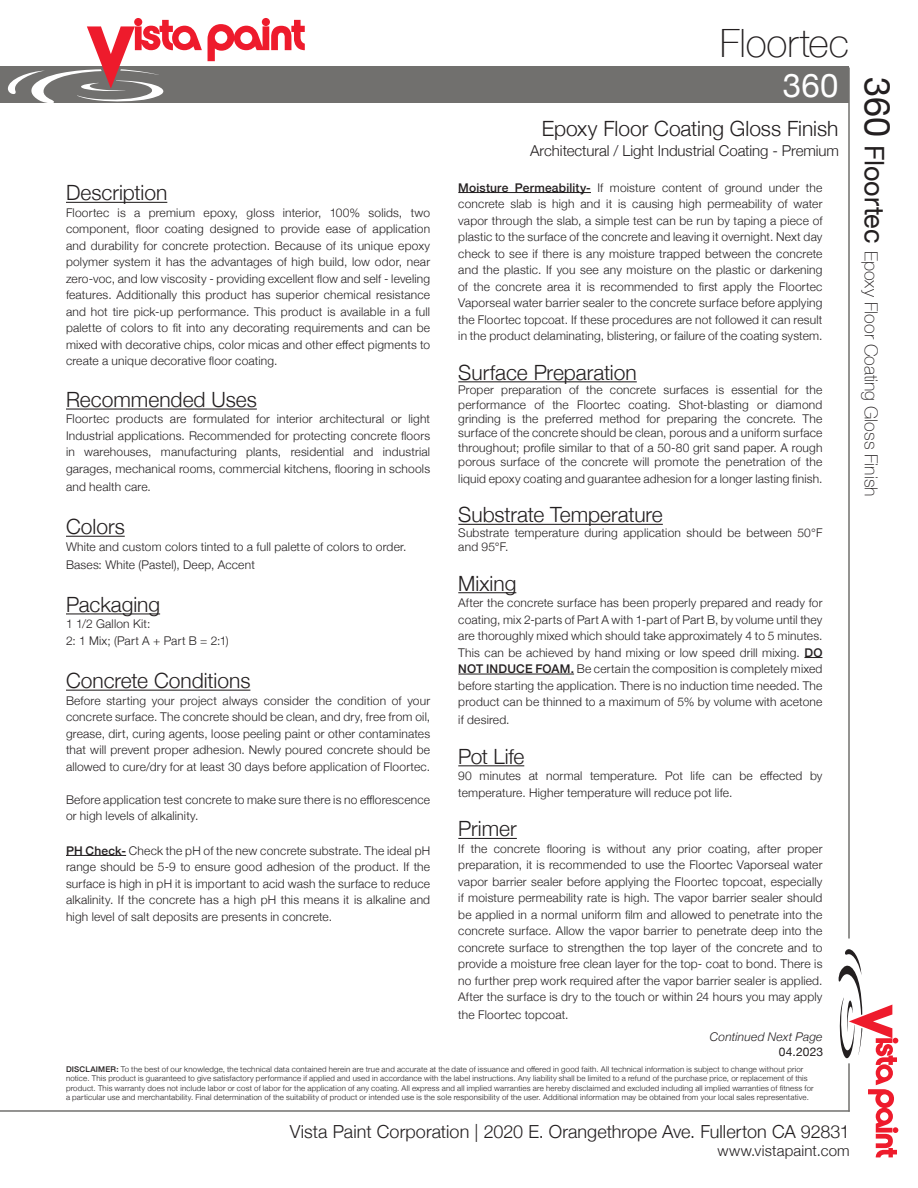
<style>
.page{position:relative;width:918px;height:1188px;background:#fff}
.page>*{position:absolute;margin:0;border:0;box-sizing:border-box;transform-origin:0 0}
.t1{font:100 39px "Helvetica Neue";letter-spacing:-.005em;color:#231f20}
.t2{font:33px "Helvetica Neue";color:#fff}
.t3{font:300 21px "Helvetica Neue";color:#231f20}
.t4{font:300 18px "Helvetica Neue";letter-spacing:.005em;color:#231f20}
.t5{font:100 18px "Helvetica Neue";color:#231f20}
.t6{font:300 15px "Helvetica Neue";color:#231f20}
.t7{font:300 12px/16.5px "Helvetica Neue";letter-spacing:.015em;color:#231f20;text-align:justify}
.t8{font:italic 300 12px "Helvetica Neue";letter-spacing:.015em;color:#231f20}
.t9{font:12px "Helvetica Neue";letter-spacing:.015em;color:#231f20}
.t10{font:300 7.8px/9.4px "Helvetica Neue";letter-spacing:.025em;color:#231f20}
.s1{font-weight:500}
.s2{font-weight:400;font-size:36px}
.s3{font-weight:400;font-size:27px}
</style>
<div class="page">
<hr style="left:458px;top:192px;width:133px;height:1px;background:#231f20">
<hr style="left:458px;top:381px;width:179px;height:1px;background:#231f20">
<hr style="left:458px;top:524px;width:205px;height:1px;background:#231f20">
<hr style="left:458px;top:592px;width:58px;height:1px;background:#231f20">
<svg style="left:804px;top:657px;width:18px;height:1px"></svg>
<hr style="left:458px;top:674px;width:116px;height:1px;background:#231f20">
<hr style="left:458px;top:765px;width:66px;height:1px;background:#231f20">
<hr style="left:458px;top:838px;width:59px;height:1px;background:#231f20">
<div style="left:0;top:66px;width:849px;height:37px;background:#71706e"></div>
<svg style="left:208px;top:20px;width:97px;height:41px"></svg>
<svg style="left:8px;top:20px;width:194px;height:83px"></svg>
<svg style="left:839px;top:949px;width:59px;height:208px"></svg>
<hr style="left:848px;top:68px;width:2px;height:871px;background:#71706e">
<hr style="left:0;top:1110px;width:850px;height:2px;background:#71706e">
<hr style="left:848px;top:1063px;width:2px;height:49px;background:#71706e">
<hr style="left:66px;top:202px;width:101px;height:1px;background:#231f20">
<hr style="left:66px;top:409px;width:191px;height:1px;background:#231f20">
<hr style="left:66px;top:536px;width:59px;height:1px;background:#231f20">
<hr style="left:66px;top:613px;width:94px;height:1px;background:#231f20">
<hr style="left:66px;top:690px;width:184px;height:1px;background:#231f20">
<hr style="left:66px;top:855px;width:60px;height:1px;background:#231f20">
<p class="t3" style="left:66px;top:176px;width:103px">Description</p>
<p class="t7" style="left:66px;top:203px;width:366px">Floortec is a premium epoxy, gloss interior, 100% solids, two component, floor coating designed to provide ease of application and durability for concrete protection. Because of its unique epoxy polymer system it has the advantages of high build, low odor, near zero-voc, and low viscosity - providing excellent flow and self - leveling features. Additionally this product has superior chemical resistance and hot tire pick-up performance. This product is available in a full palette of colors to fit into any decorating requirements and can be mixed with decorative chips, color micas and other effect pigments to create a unique decorative floor coating.</p>
<p class="t3" style="left:66px;top:383px;width:192px">Recommended Uses</p>
<p class="t7" style="left:66px;top:410px;width:366px">Floortec products are formulated for interior architectural or light Industrial applications. Recommended for protecting concrete floors in warehouses, manufacturing plants, residential and industrial garages, mechanical rooms, commercial kitchens, flooring in schools</p>
<p class="t7" style="left:66px;top:478px;width:86px">and health care.</p>
<p class="t3" style="left:66px;top:510px;width:60px">Colors</p>
<p class="t7" style="left:66px;top:537px;width:342px">White and custom colors tinted to a full palette of colors to order.</p>
<p class="t7" style="left:66px;top:555px;width:190px">Bases: White (Pastel), Deep, Accent</p>
<p class="t3" style="left:66px;top:587px;width:96px">Packaging</p>
<p class="t7" style="left:66px;top:615px;width:86px">1 1/2 Gallon Kit:</p>
<p class="t7" style="left:66px;top:631px;width:164px">2: 1 Mix; (Part A + Part B = 2:1)</p>
<p class="t3" style="left:66px;top:664px;width:186px">Concrete Conditions</p>
<p class="t7" style="left:66px;top:691px;width:366px">Before starting your project always consider the condition of your concrete surface. The concrete should be clean, and dry, free from oil, grease, dirt, curing agents, loose peeling paint or other contaminates that will prevent proper adhesion. Newly poured concrete should be allowed to cure/dry for at least 30 days before application of Floortec.</p>
<p class="t7" style="left:66px;top:790px;width:366px">Before application test concrete to make sure there is no efflorescence or high levels of alkalinity.</p>
<p class="t7" style="left:66px;top:841px;width:366px"><span class="s1">PH Check-</span> Check the pH of the new concrete substrate. The ideal pH range should be 5-9 to ensure good adhesion of the product. If the surface is high in pH it is important to acid wash the surface to reduce alkalinity. If the concrete has a high pH this means it is alkaline and high level of salt deposits are presents in concrete.</p>
<p class="t1" style="left:720px;top:13px;width:131px">Floortec</p>
<p class="t2" style="left:783px;top:62px;width:57px">360</p>
<p class="t5" style="left:885px;top:77px;width:421px;rotate:90deg"><span class="s2">360</span> <span class="s3">Floortec</span> Epoxy Floor Coating Gloss Finish</p>
<p class="t3" style="left:542px;top:112px;width:298px">Epoxy Floor Coating Gloss Finish</p>
<p class="t6" style="left:530px;top:139px;width:311px">Architectural / Light Industrial Coating - Premium</p>
<p class="t7" style="left:458px;top:178px;width:366px"><span class="s1">Moisture Permeability-</span> If moisture content of ground under the concrete slab is high and it is causing high permeability of water vapor through the slab, a simple test can be run by taping a piece of plastic to the surface of the concrete and leaving it overnight. Next day check to see if there is any moisture trapped between the concrete and the plastic. If you see any moisture on the plastic or darkening of the concrete area it is recommended to first apply the Floortec Vaporseal water barrier sealer to the concrete surface before applying the Floortec topcoat. If these procedures are not followed it can result in the product delaminating, blistering, or failure of the coating system.</p>
<p class="t3" style="left:458px;top:355px;width:180px">Surface Preparation</p>
<p class="t7" style="left:458px;top:382px;width:366px;line-height:14.4px">Proper preparation of the concrete surfaces is essential for the performance of the Floortec coating. Shot-blasting or diamond grinding is the preferred method for preparing the concrete. The surface of the concrete should be clean, porous and a uniform surface throughout; profile similar to that of a 50-80 grit sand paper. A rough porous surface of the concrete will promote the penetration of the</p>
<p class="t7" style="left:458px;top:469px;width:366px">liquid epoxy coating and guarantee adhesion for a longer lasting finish.</p>
<p class="t3" style="left:458px;top:498px;width:206px">Substrate Temperature</p>
<p class="t7" style="left:458px;top:524px;width:366px;line-height:14.4px">Substrate temperature during application should be between 50°F and 95°F.</p>
<p class="t3" style="left:458px;top:566px;width:60px">Mixing</p>
<p class="t7" style="left:458px;top:594px;width:366px">After the concrete surface has been properly prepared and ready for coating, mix 2-parts of Part A with 1-part of Part B, by volume until they are thoroughly mixed which should take approximately 4 to 5 minutes.<br>This can be achieved by hand mixing or low speed drill mixing. <span class="s1">DO NOT INDUCE FOAM.</span> Be certain the composition is completely mixed before starting the application. There is no induction time needed. The product can be thinned to a maximum of 5% by volume with acetone</p>
<p class="t7" style="left:458px;top:711px;width:53px">if desired.</p>
<p class="t3" style="left:458px;top:739px;width:67px">Pot Life</p>
<p class="t7" style="left:458px;top:767px;width:366px">90 minutes at normal temperature. Pot life can be effected by temperature. Higher temperature will reduce pot life.</p>
<p class="t3" style="left:458px;top:812px;width:60px">Primer</p>
<p class="t7" style="left:458px;top:839px;width:366px">If the concrete flooring is without any prior coating, after proper preparation, it is recommended to use the Floortec Vaporseal water vapor barrier sealer before applying the Floortec topcoat, especially if moisture permeability rate is high. The vapor barrier sealer should be applied in a normal uniform film and allowed to penetrate into the concrete surface. Allow the vapor barrier to penetrate deep into the concrete surface to strengthen the top layer of the concrete and to provide a moisture free clean layer for the top- coat to bond. There is no further prep work required after the vapor barrier sealer is applied.<br>After the surface is dry to the touch or within 24 hours you may apply</p>
<p class="t7" style="left:458px;top:1006px;width:112px">the Floortec topcoat.</p>
<p class="t8" style="left:710px;top:1027px;width:114px">Continued Next Page</p>
<p class="t9" style="left:779px;top:1043px;width:46px">04.2023</p>
<p class="t10" style="left:66px;top:1064px;width:749px"><span class="s1">DISCLAIMER:</span> To the best of our knowledge, the technical data contained herein are true and accurate at the date of issuance and offered in good faith. All technical information is subject to change without prior notice. This product is guaranteed to give satisfactory performance if applied and used in accordance with the label instructions. Any liability shall be limited to a refund of the purchase price, or replacement of this product. This warranty does not include labor or cost of labor for the application of any coating. All express and all implied warranties are hereby disclaimed and excluded including all implied warranties of fitness for</p>
<p class="t10" style="left:66px;top:1092px;width:744px">a particular use and merchantability. Final determination of the suitability of product or intended use is the sole responsibility of the user. Additional information may be obtained from your local sales representative.</p>
<p class="t4" style="left:290px;top:1117px;width:561px">Vista Paint Corporation | 2020 E. Orangethrope Ave. Fullerton CA 92831</p>
<p class="t6" style="left:718px;top:1138px;width:134px">www.vistapaint.com</p>
</div>
